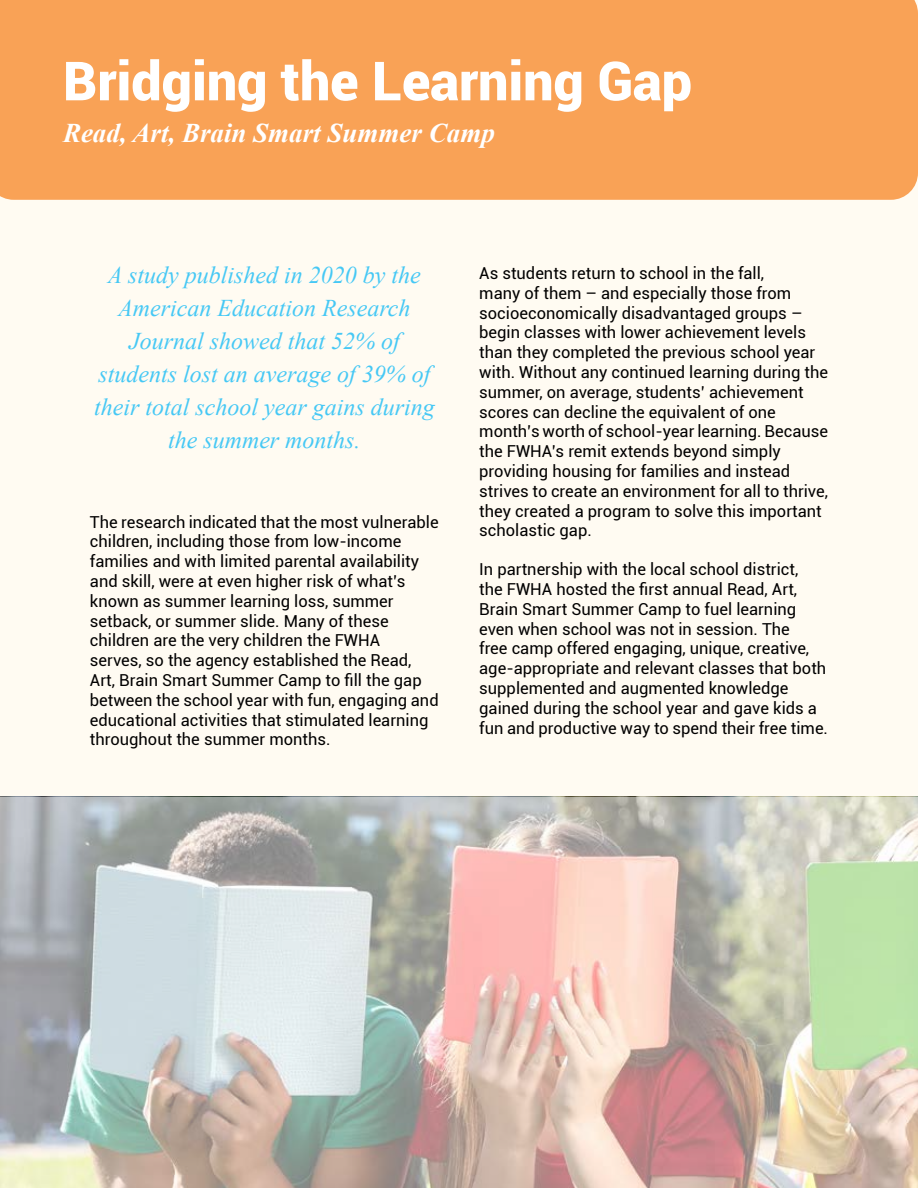
<style>
.page{position:relative;width:918px;height:1188px;background:#fff}
.page>*{position:absolute;margin:0;border:0;box-sizing:border-box;transform-origin:0 0}
.t1{font:900 54px "Roboto";color:#fff}
.t2{font:italic 700 27px "Times New Roman";color:#fff}
.t3{font:italic 24px/33px "Times New Roman";color:#46c8f5;text-align:center}
.t4{font:16.5px/19.8px "Roboto";color:#000}
</style>
<div class="page">
<div style="left:0;top:0;width:918px;height:817px;background:#fffbf2"></div>
<div style="left:0;top:0;width:918px;height:200px;background:#f9a256"></div>
<img style="left:0;top:797px;width:918px;height:391px">
<h1 class="t1" style="left:63px;top:43px;width:630px">Bridging the Learning Gap</h1>
<h2 class="t2" style="left:63px;top:114px;width:433px">Read, Art, Brain Smart Summer Camp</h2>
<h3 class="t3" style="left:94px;top:258px;width:342px">A study published in 2020 by the<br>American Education Research<br>Journal showed that 52% of students lost an average of 39% of their total school year gains during the summer months.</h3>
<p class="t4" style="left:90px;top:511px;width:350px">The research indicated that the most vulnerable children, including those from low-income families and with limited parental availability and skill, were at even higher risk of what’s known as summer learning loss, summer setback, or summer slide. Many of these children are the very children the FWHA<br>serves, so the agency established the Read, Art, Brain Smart Summer Camp to fill the gap between the school year with fun, engaging and educational activities that stimulated learning throughout the summer months.</p>
<p class="t4" style="left:479px;top:263px;width:350px">As students return to school in the fall,<br>many of them – and especially those from socioeconomically disadvantaged groups – begin classes with lower achievement levels than they completed the previous school year with. Without any continued learning during the summer, on average, students’ achievement scores can decline the equivalent of one month’s worth of school-year learning. Because the FWHA’s remit extends beyond simply providing housing for families and instead strives to create an environment for all to thrive, they created a program to solve this important scholastic gap.</p>
<p class="t4" style="left:479px;top:559px;width:350px">In partnership with the local school district,<br>the FWHA hosted the first annual Read, Art, Brain Smart Summer Camp to fuel learning even when school was not in session. The<br>free camp offered engaging, unique, creative, age-appropriate and relevant classes that both supplemented and augmented knowledge gained during the school year and gave kids a fun and productive way to spend their free time.</p>
</div>
